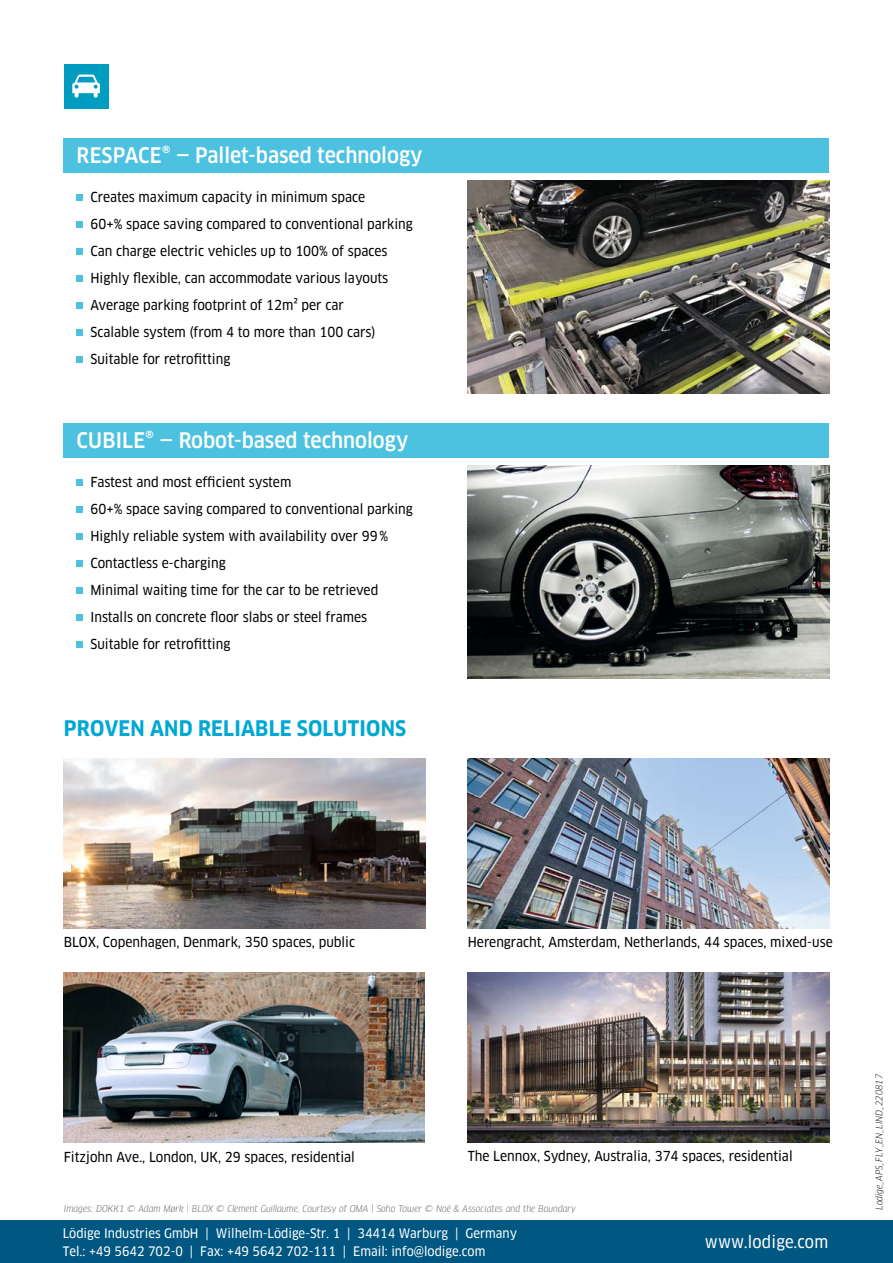
<style>
.page{position:relative;width:893px;height:1263px;background:#fff}
.page>*{position:absolute;margin:0;border:0;box-sizing:border-box;transform-origin:0 0}
.t1{font:500 21px "Clan Pro Narr";color:#fff}
.t2{font:700 21px "Clan Pro Narr";letter-spacing:.01em;color:#00a8d3}
.t3{font:16.5px "Clan Pro Narr News";letter-spacing:.01em;color:#fff}
.t4{font:13.5px/27px "Clan Pro Narr News";color:#000}
.t5{font:12.75px/18px "Clan Pro Narr News";color:#fff}
.t6{font:italic 9px "Clan Pro Narr";color:#58585a}
.t7{font:italic 9px "Clan Pro Narr";color:#000}
</style>
<div class="page">
<div style="left:64px;top:64px;width:44px;height:44px;background:#009dc1"></div>
<svg style="left:72px;top:75px;width:28px;height:23px"></svg>
<div style="left:77px;top:194px;width:6px;height:7px;background:#4dc2e0"></div>
<div style="left:77px;top:221px;width:6px;height:7px;background:#4dc2e0"></div>
<div style="left:77px;top:248px;width:6px;height:7px;background:#4dc2e0"></div>
<div style="left:77px;top:275px;width:6px;height:7px;background:#4dc2e0"></div>
<div style="left:77px;top:302px;width:6px;height:7px;background:#4dc2e0"></div>
<div style="left:77px;top:329px;width:6px;height:7px;background:#4dc2e0"></div>
<div style="left:77px;top:356px;width:6px;height:7px;background:#4dc2e0"></div>
<div style="left:64px;top:138px;width:765px;height:34px;background:#4dc2e0"></div>
<div style="left:0;top:1220px;width:893px;height:43px;background:#005782"></div>
<img style="left:468px;top:181px;width:361px;height:212px">
<img style="left:468px;top:466px;width:361px;height:212px">
<div style="left:64px;top:423px;width:765px;height:34px;background:#4dc2e0"></div>
<div style="left:77px;top:479px;width:6px;height:7px;background:#4dc2e0"></div>
<div style="left:77px;top:506px;width:6px;height:7px;background:#4dc2e0"></div>
<div style="left:77px;top:533px;width:6px;height:7px;background:#4dc2e0"></div>
<div style="left:77px;top:560px;width:6px;height:7px;background:#4dc2e0"></div>
<div style="left:77px;top:587px;width:6px;height:7px;background:#4dc2e0"></div>
<div style="left:77px;top:614px;width:6px;height:7px;background:#4dc2e0"></div>
<div style="left:77px;top:641px;width:6px;height:7px;background:#4dc2e0"></div>
<img style="left:64px;top:758px;width:361px;height:170px">
<img style="left:468px;top:758px;width:361px;height:170px">
<img style="left:468px;top:972px;width:361px;height:170px">
<img style="left:64px;top:972px;width:360px;height:170px">
<h1 class="t1" style="left:77px;top:144px;width:347px">RESPACE® — Pallet-based technology</h1>
<p class="t4" style="left:90px;top:184px;width:324px">Creates maximum capacity in minimum space<br>60+% space saving compared to conventional parking Can charge electric vehicles up to 100% of spaces Highly flexible, can accommodate various layouts Average parking footprint of 12m² per car<br>Scalable system (from 4 to more than 100 cars)<br>Suitable for retrofitting</p>
<h1 class="t1" style="left:77px;top:428px;width:333px">CUBILE® — Robot-based technology</h1>
<p class="t4" style="left:90px;top:468px;width:324px">Fastest and most efficient system<br>60+% space saving compared to conventional parking Highly reliable system with availability over 99% Contactless e-charging<br>Minimal waiting time for the car to be retrieved Installs on concrete floor slabs or steel frames Suitable for retrofitting</p>
<h1 class="t2" style="left:64px;top:716px;width:344px">PROVEN AND RELIABLE SOLUTIONS</h1>
<p class="t4" style="left:64px;top:929px;width:293px">BLOX, Copenhagen, Denmark, 350 spaces, public</p>
<p class="t4" style="left:468px;top:929px;width:367px">Herengracht, Amsterdam, Netherlands, 44 spaces, mixed-use</p>
<p class="t4" style="left:64px;top:1143px;width:293px">Fitzjohn Ave., London, UK, 29 spaces, residential</p>
<p class="t4" style="left:468px;top:1143px;width:326px">The Lennox, Sydney, Australia, 374 spaces, residential</p>
<p class="t6" style="left:64px;top:1203px;width:513px">Images: DOKK1 © Adam Mørk | BLOX © Clement Guillaume, Courtesy of OMA | Soho Tower © Noë &amp; Associates and the Boundary</p>
<p class="t5" style="left:63px;top:1224px;width:456px">Lödige Industries GmbH | Wilhelm-Lödige-Str. 1 | 34414 Warburg | Germany<br>Tel.: +49 5642 702-0 | Fax: +49 5642 702-111 | Email: info@lodige.com</p>
<p class="t3" style="left:705px;top:1232px;width:125px">www.lodige.com</p>
<p class="t7" style="left:874px;top:1210px;width:137px;rotate:-90deg">Lodige_APS_FLY_EN_LIND_220817</p>
</div>
